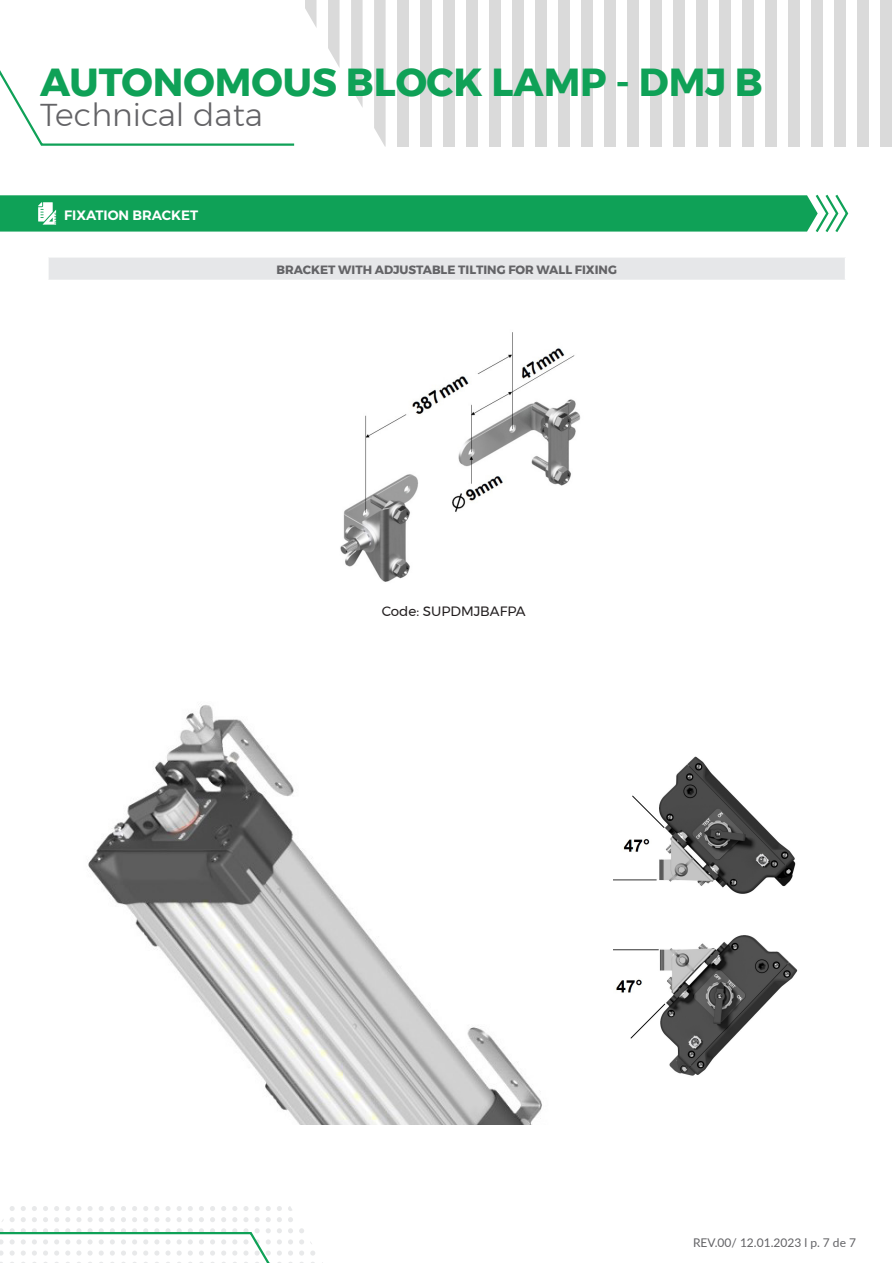
<style>
.page{position:relative;width:893px;height:1263px;background:#fff}
.page>*{position:absolute;margin:0;border:0;box-sizing:border-box;transform-origin:0 0}
.t1{font:700 39px "Montserrat";color:#0fa157}
.t2{font:300 31.5px "Montserrat";color:#636366}
.t3{font:13.5px "Montserrat";color:#231f20}
.t4{font:600 13.5px "Montserrat";color:#fff}
.t5{font:700 12px "Montserrat";color:#636366}
.t6{font:12px "Lato";color:#636366}
</style>
<div class="page">
<svg style="left:305px;top:0;width:12px;height:28px"></svg>
<svg style="left:328px;top:0;width:12px;height:68px"></svg>
<svg style="left:351px;top:0;width:12px;height:107px"></svg>
<svg style="left:374px;top:0;width:12px;height:147px;background:#ddd"></svg>
<div style="left:397px;top:0;width:12px;height:147px;background:#dadada"></div>
<div style="left:420px;top:0;width:12px;height:147px;background:#dadada"></div>
<div style="left:443px;top:0;width:12px;height:147px;background:#dadada"></div>
<div style="left:466px;top:0;width:12px;height:147px;background:#dadada"></div>
<div style="left:489px;top:0;width:12px;height:147px;background:#dadada"></div>
<div style="left:512px;top:0;width:12px;height:147px;background:#dadada"></div>
<div style="left:535px;top:0;width:12px;height:147px;background:#dadada"></div>
<div style="left:558px;top:0;width:12px;height:147px;background:#dadada"></div>
<div style="left:581px;top:0;width:12px;height:147px;background:#dadada"></div>
<div style="left:604px;top:0;width:12px;height:147px;background:#dadada"></div>
<div style="left:627px;top:0;width:12px;height:147px;background:#dadada"></div>
<div style="left:650px;top:0;width:12px;height:147px;background:#dadada"></div>
<div style="left:673px;top:0;width:12px;height:147px;background:#dadada"></div>
<div style="left:696px;top:0;width:12px;height:147px;background:#dadada"></div>
<div style="left:719px;top:0;width:12px;height:147px;background:#dadada"></div>
<div style="left:742px;top:0;width:12px;height:147px;background:#dadada"></div>
<div style="left:765px;top:0;width:12px;height:147px;background:#dadada"></div>
<div style="left:788px;top:0;width:12px;height:147px;background:#dadada"></div>
<div style="left:812px;top:0;width:11px;height:147px;background:#dadada"></div>
<div style="left:835px;top:0;width:11px;height:147px;background:#dadada"></div>
<div style="left:858px;top:0;width:11px;height:147px;background:#dadada"></div>
<div style="left:881px;top:0;width:11px;height:147px;background:#dadada"></div>
<svg style="left:0;top:70px;width:295px;height:76px"></svg>
<svg style="left:817px;top:194px;width:32px;height:38px"></svg>
<svg style="left:0;top:195px;width:818px;height:37px;background:#17a45d"></svg>
<svg style="left:288px;top:1217px;width:5px;height:5px"></svg>
<svg style="left:277px;top:1217px;width:5px;height:5px"></svg>
<svg style="left:266px;top:1217px;width:5px;height:5px"></svg>
<svg style="left:255px;top:1217px;width:5px;height:5px"></svg>
<svg style="left:243px;top:1217px;width:5px;height:5px"></svg>
<svg style="left:232px;top:1217px;width:5px;height:5px"></svg>
<svg style="left:221px;top:1217px;width:5px;height:5px"></svg>
<svg style="left:210px;top:1217px;width:5px;height:5px"></svg>
<svg style="left:199px;top:1217px;width:5px;height:5px"></svg>
<svg style="left:188px;top:1217px;width:5px;height:5px"></svg>
<svg style="left:177px;top:1217px;width:5px;height:5px"></svg>
<svg style="left:165px;top:1217px;width:6px;height:5px"></svg>
<svg style="left:154px;top:1217px;width:5px;height:5px"></svg>
<svg style="left:143px;top:1217px;width:5px;height:5px"></svg>
<svg style="left:132px;top:1217px;width:5px;height:5px"></svg>
<svg style="left:121px;top:1217px;width:5px;height:5px"></svg>
<svg style="left:110px;top:1217px;width:5px;height:5px"></svg>
<svg style="left:99px;top:1217px;width:5px;height:5px"></svg>
<svg style="left:88px;top:1217px;width:5px;height:5px"></svg>
<svg style="left:76px;top:1217px;width:5px;height:5px"></svg>
<svg style="left:65px;top:1217px;width:5px;height:5px"></svg>
<svg style="left:54px;top:1217px;width:5px;height:5px"></svg>
<svg style="left:43px;top:1217px;width:5px;height:5px"></svg>
<svg style="left:32px;top:1217px;width:5px;height:5px"></svg>
<svg style="left:21px;top:1217px;width:5px;height:5px"></svg>
<svg style="left:10px;top:1217px;width:5px;height:5px"></svg>
<svg style="left:288px;top:1206px;width:4px;height:5px"></svg>
<svg style="left:277px;top:1206px;width:5px;height:5px"></svg>
<svg style="left:266px;top:1206px;width:5px;height:5px"></svg>
<svg style="left:255px;top:1206px;width:5px;height:5px"></svg>
<svg style="left:243px;top:1206px;width:5px;height:5px"></svg>
<svg style="left:232px;top:1206px;width:5px;height:5px"></svg>
<svg style="left:221px;top:1206px;width:5px;height:5px"></svg>
<svg style="left:210px;top:1206px;width:5px;height:5px"></svg>
<svg style="left:199px;top:1206px;width:5px;height:5px"></svg>
<svg style="left:188px;top:1206px;width:5px;height:5px"></svg>
<svg style="left:177px;top:1206px;width:5px;height:5px"></svg>
<svg style="left:165px;top:1206px;width:6px;height:5px"></svg>
<svg style="left:154px;top:1206px;width:5px;height:5px"></svg>
<svg style="left:143px;top:1206px;width:5px;height:5px"></svg>
<svg style="left:132px;top:1206px;width:5px;height:5px"></svg>
<svg style="left:121px;top:1206px;width:5px;height:5px"></svg>
<svg style="left:110px;top:1206px;width:5px;height:5px"></svg>
<svg style="left:99px;top:1206px;width:5px;height:5px"></svg>
<svg style="left:88px;top:1206px;width:5px;height:5px"></svg>
<svg style="left:76px;top:1206px;width:5px;height:5px"></svg>
<svg style="left:65px;top:1206px;width:5px;height:5px"></svg>
<svg style="left:54px;top:1206px;width:5px;height:5px"></svg>
<svg style="left:43px;top:1206px;width:5px;height:5px"></svg>
<svg style="left:32px;top:1206px;width:5px;height:5px"></svg>
<svg style="left:21px;top:1206px;width:5px;height:5px"></svg>
<svg style="left:10px;top:1206px;width:5px;height:5px"></svg>
<svg style="left:0;top:1228px;width:323px;height:35px"></svg>
<div style="left:48px;top:257px;width:797px;height:23px;background:#e6e7e9"></div>
<hr style="left:47px;top:256px;width:799px;height:2px;background:#fff">
<hr style="left:47px;top:258px;width:2px;height:22px;background:#fff">
<img style="left:340px;top:332px;width:241px;height:250px">
<img style="left:88px;top:705px;width:454px;height:420px">
<img style="left:614px;top:935px;width:184px;height:141px">
<img style="left:614px;top:756px;width:182px;height:138px">
<p class="t1" style="left:40px;top:51px;width:724px">AUTONOMOUS BLOCK LAMP - DMJ B</p>
<p class="t2" style="left:40px;top:91px;width:224px">Technical data</p>
<p class="t4" style="left:64px;top:205px;width:136px">FIXATION BRACKET</p>
<p class="t5" style="left:276px;top:261px;width:342px">BRACKET WITH ADJUSTABLE TILTING FOR WALL FIXING</p>
<p class="t3" style="left:382px;top:601px;width:145px">Code: SUPDMJBAFPA</p>
<p class="t6" style="left:693px;top:1233px;width:165px">REV.00/ 12.01.2023 l p. 7 de 7</p>
</div>
